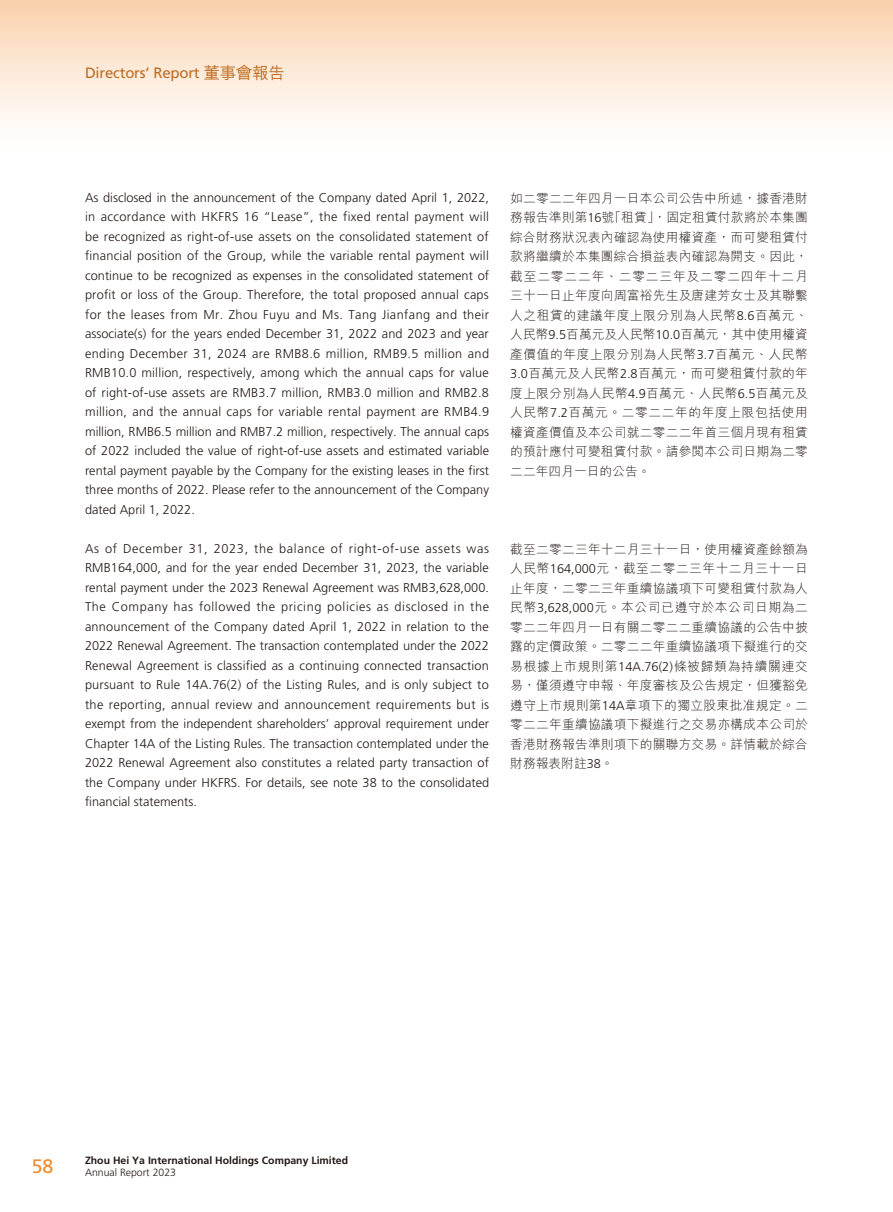
<style>
.page{position:relative;width:893px;height:1212px;background:#fff}
.page>*{position:absolute;margin:0;border:0;box-sizing:border-box;transform-origin:0 0}
.t1{font:19.5px "Frutiger LT Std";color:#f18c30}
.t2{font:15px "Frutiger LT Std";letter-spacing:-.015em;color:#be6e23}
.t3{font:300 12.75px/19.5px "Frutiger LT Std";color:#231916;text-align:justify}
.t4{font:300 12.75px/19.5px "M Hei HK";letter-spacing:.015em;color:#231916;text-align:justify}
.t5{font:700 10.5px "Frutiger LT Std";color:#231916}
.t6{font:300 10.5px "Frutiger LT Std";color:#231916}
.s1{font-family:"M Hei HK";font-weight:500;font-size:16.5px}
.s2{font-family:"Frutiger LT Std"}
</style>
<div class="page">
<div style="left:0;top:0;width:893px;height:170px;background:linear-gradient(to bottom,#fad3af,#fff)"></div>
<p class="t2" style="left:85px;top:64px;width:201px">Directors’ Report <span class="s1">董事會報告</span></p>
<p class="t3" style="left:85px;top:188px;width:406px">As disclosed in the announcement of the Company dated April 1, 2022, in accordance with HKFRS 16 “Lease”, the fixed rental payment will be recognized as right-of-use assets on the consolidated statement of financial position of the Group, while the variable rental payment will continue to be recognized as expenses in the consolidated statement of profit or loss of the Group. Therefore, the total proposed annual caps for the leases from Mr. Zhou Fuyu and Ms. Tang Jianfang and their associate(s) for the years ended December 31, 2022 and 2023 and year ending December 31, 2024 are RMB8.6 million, RMB9.5 million and RMB10.0 million, respectively, among which the annual caps for value of right-of-use assets are RMB3.7 million, RMB3.0 million and RMB2.8 million, and the annual caps for variable rental payment are RMB4.9 million, RMB6.5 million and RMB7.2 million, respectively. The annual caps of 2022 included the value of right-of-use assets and estimated variable rental payment payable by the Company for the existing leases in the first three months of 2022. Please refer to the announcement of the Company dated April 1, 2022.</p>
<p class="t3" style="left:85px;top:539px;width:406px">As of December 31, 2023, the balance of right-of-use assets was RMB164,000, and for the year ended December 31, 2023, the variable rental payment under the 2023 Renewal Agreement was RMB3,628,000.<br>The Company has followed the pricing policies as disclosed in the announcement of the Company dated April 1, 2022 in relation to the 2022 Renewal Agreement. The transaction contemplated under the 2022<br>Renewal Agreement is classified as a continuing connected transaction pursuant to Rule 14A.76(2) of the Listing Rules, and is only subject to the reporting, annual review and announcement requirements but is exempt from the independent shareholders’ approval requirement under Chapter 14A of the Listing Rules. The transaction contemplated under the 2022 Renewal Agreement also constitutes a related party transaction of the Company under HKFRS. For details, see note 38 to the consolidated financial statements.</p>
<p class="t4" style="left:510px;top:188px;width:299px">如二零二二年四月一日本公司公告中所述，據香港財務報告準則第<span class="s2">16</span>號「租賃」，固定租賃付款將於本集團綜合財務狀況表內確認為使用權資產，而可變租賃付款將繼續於本集團綜合損益表內確認為開支。因此，截至二零二二年、二零二三年及二零二四年十二月三十一日止年度向周富裕先生及唐建芳女士及其聯繫人之租賃的建議年度上限分別為人民幣<span class="s2">8.6</span>百萬元、人民幣<span class="s2">9.5</span>百萬元及人民幣<span class="s2">10.0</span>百萬元，其中使用權資產價值的年度上限分別為人民幣<span class="s2">3.7</span>百萬元、人民幣<span class="s2">3.0</span>百萬元及人民幣<span class="s2">2.8</span>百萬元，而可變租賃付款的年度上限分別為人民幣<span class="s2">4.9</span>百萬元、人民幣<span class="s2">6.5</span>百萬元及人民幣<span class="s2">7.2</span>百萬元。二零二二年的年度上限包括使用權資產價值及本公司就二零二二年首三個月現有租賃的預計應付可變租賃付款。請參閱本公司日期為二零二二年四月一日的公告。</p>
<p class="t4" style="left:510px;top:539px;width:299px">截至二零二三年十二月三十一日，使用權資產餘額為人民幣<span class="s2">164,000</span>元，截至二零二三年十二月三十一日止年度，二零二三年重續協議項下可變租賃付款為人民幣<span class="s2">3,628,000</span>元。本公司已遵守於本公司日期為二零二二年四月一日有關二零二二重續協議的公告中披露的定價政策。二零二二年重續協議項下擬進行的交易根據上市規則第<span class="s2">14A.76(2)</span>條被歸類為持續關連交易，僅須遵守申報、年度審核及公告規定，但獲豁免遵守上市規則第<span class="s2">14A</span>章項下的獨立股東批准規定。二零二二年重續協議項下擬進行之交易亦構成本公司於香港財務報告準則項下的關聯方交易。詳情載於綜合財務報表附註<span class="s2">38</span>。</p>
<h1 class="t1" style="left:32px;top:1155px;width:23px">58</h1>
<p class="t5" style="left:85px;top:1154px;width:265px">Zhou Hei Ya International Holdings Company Limited</p>
<p class="t6" style="left:85px;top:1166px;width:93px">Annual Report 2023</p>
</div>
